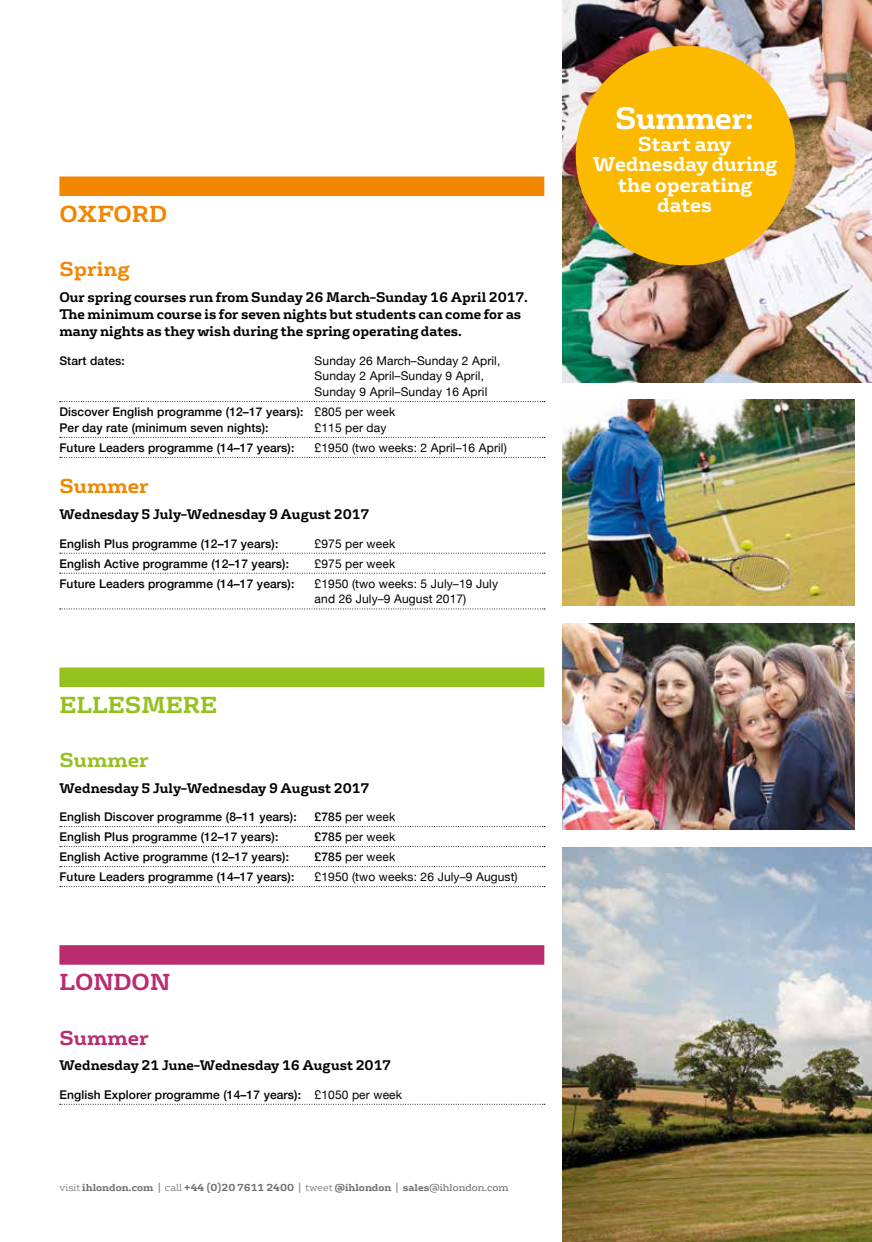
<style>
.page{position:relative;width:872px;height:1242px;background:#fff}
.page>*{position:absolute;margin:0;border:0;box-sizing:border-box;transform-origin:0 0}
.t1{font:700 30px "FS Rufus";letter-spacing:-.02em;color:#fff}
.t2{font:700 22.5px "FS Rufus";color:#95c11f}
.t3{font:700 22.5px "FS Rufus";color:#f18700}
.t4{font:700 22.5px "FS Rufus";color:#ba2c70}
.t5{font:700 19.5px/20.2px "FS Rufus";color:#fff;text-align:center}
.t6{font:700 19.5px "FS Rufus";color:#f18700}
.t7{font:700 19.5px "FS Rufus";color:#95c11f}
.t8{font:700 19.5px "FS Rufus";color:#ba2c70}
.t9{font:700 13.5px/17.2px "FS Rufus";color:#000;scale:.95 1}
.t10{font:500 12px/15.8px "Helvetica Neue";letter-spacing:.01em;color:#000}
.t11{font:12px/15.8px "Helvetica Neue";letter-spacing:.01em;color:#000}
.t12{font:700 9.9px "FS Rufus";color:#706f6f}
.s1{font-weight:400}
.s2{font-weight:500}
.s3{font-weight:300}
</style>
<div class="page">
<div style="left:59px;top:176px;width:485px;height:20px;background:#f18700"></div>
<svg style="left:60px;top:401px;width:485px;height:1px"></svg>
<svg style="left:60px;top:437px;width:485px;height:1px"></svg>
<svg style="left:60px;top:457px;width:485px;height:1px"></svg>
<svg style="left:60px;top:553px;width:485px;height:1px"></svg>
<svg style="left:60px;top:573px;width:485px;height:1px"></svg>
<svg style="left:60px;top:608px;width:485px;height:1px"></svg>
<div style="left:59px;top:667px;width:485px;height:20px;background:#95c11f"></div>
<svg style="left:60px;top:826px;width:485px;height:1px"></svg>
<svg style="left:60px;top:846px;width:485px;height:1px"></svg>
<svg style="left:60px;top:866px;width:485px;height:1px"></svg>
<svg style="left:60px;top:886px;width:485px;height:1px"></svg>
<div style="left:59px;top:945px;width:485px;height:19px;background:#ba2c70"></div>
<svg style="left:60px;top:1104px;width:485px;height:1px"></svg>
<img style="left:562px;top:847px;width:310px;height:395px">
<img style="left:562px;top:0;width:310px;height:382px">
<img style="left:562px;top:623px;width:292px;height:206px">
<img style="left:562px;top:399px;width:292px;height:207px">
<div style="left:576px;top:46px;width:219px;height:219px;background:#fbba00;border-radius:50%"></div>
<h2 class="t3" style="left:59px;top:194px;width:110px">OXFORD</h2>
<h3 class="t6" style="left:59px;top:252px;width:72px">Spring</h3>
<p class="t9" style="left:59px;top:287px;width:494px">Our spring courses run from Sunday 26 March–Sunday 16 April 2017.<br>The minimum course is for seven nights but students can come for as many nights as they wish during the spring operating dates.</p>
<p class="t10" style="left:59px;top:351px;width:67px">Start dates:</p>
<p class="t11" style="left:315px;top:353px;width:187px">Sunday 26 March–Sunday 2 April,<br>Sunday 2 April–Sunday 9 April,<br>Sunday 9 April–Sunday 16 April</p>
<p class="t10" style="left:59px;top:403px;width:337px">Discover English programme (12–17 years): <span class="s1">£805 per week<br></span>Per day rate (minimum seven nights):</p>
<p class="t11" style="left:315px;top:420px;width:73px">£115 per day</p>
<p class="t10" style="left:59px;top:439px;width:236px">Future Leaders programme (14–17 years):</p>
<p class="t11" style="left:315px;top:440px;width:194px">£1950 (two weeks: 2 April–16 April)</p>
<h3 class="t6" style="left:59px;top:469px;width:91px">Summer</h3>
<p class="t9" style="left:59px;top:504px;width:327px">Wednesday 5 July–Wednesday 9 August 2017</p>
<p class="t10" style="left:59px;top:534px;width:220px">English Plus programme (12–17 years):</p>
<p class="t11" style="left:315px;top:536px;width:82px">£975 per week</p>
<p class="t10" style="left:59px;top:554px;width:231px">English Active programme (12–17 years):</p>
<p class="t11" style="left:315px;top:556px;width:82px">£975 per week</p>
<p class="t10" style="left:59px;top:574px;width:236px">Future Leaders programme (14–17 years):</p>
<p class="t11" style="left:315px;top:576px;width:185px">£1950 (two weeks: 5 July–19 July and 26 July–9 August 2017)</p>
<h2 class="t2" style="left:59px;top:685px;width:159px">ELLESMERE</h2>
<h3 class="t7" style="left:59px;top:743px;width:91px">Summer</h3>
<p class="t9" style="left:59px;top:778px;width:327px">Wednesday 5 July–Wednesday 9 August 2017</p>
<p class="t10" style="left:59px;top:808px;width:239px">English Discover programme (8–11 years):</p>
<p class="t11" style="left:315px;top:809px;width:82px"><span class="s2">£785</span> per week</p>
<p class="t10" style="left:59px;top:828px;width:220px">English Plus programme (12–17 years):</p>
<p class="t11" style="left:315px;top:829px;width:82px"><span class="s2">£785</span> per week</p>
<p class="t10" style="left:59px;top:848px;width:231px">English Active programme (12–17 years):</p>
<p class="t11" style="left:315px;top:849px;width:82px"><span class="s2">£785</span> per week</p>
<p class="t10" style="left:59px;top:868px;width:236px">Future Leaders programme (14–17 years):</p>
<p class="t11" style="left:315px;top:869px;width:205px">£1950 (two weeks: 26 July–9 August)</p>
<h2 class="t4" style="left:59px;top:962px;width:112px">LONDON</h2>
<h3 class="t8" style="left:59px;top:1020px;width:91px">Summer</h3>
<p class="t9" style="left:59px;top:1055px;width:350px">Wednesday 21 June–Wednesday 16 August 2017</p>
<p class="t10" style="left:59px;top:1085px;width:344px">English Explorer programme (14–17 years): <span class="s1">£1050 per week</span></p>
<p class="t12" style="left:60px;top:1178px;width:450px"><span class="s3">visit</span> ihlondon.com <span class="s1">|</span> <span class="s3">call</span> +44 (0)20 7611 2400 <span class="s1">|</span> <span class="s3">tweet</span> @ihlondon <span class="s1">|</span> sales<span class="s1">@ihlondon.com</span></p>
<h1 class="t1" style="left:615px;top:92px;width:140px">Summer:</h1>
<h3 class="t5" style="left:593px;top:132px;width:185px">Start any<br>Wednesday during the operating dates</h3>
</div>
